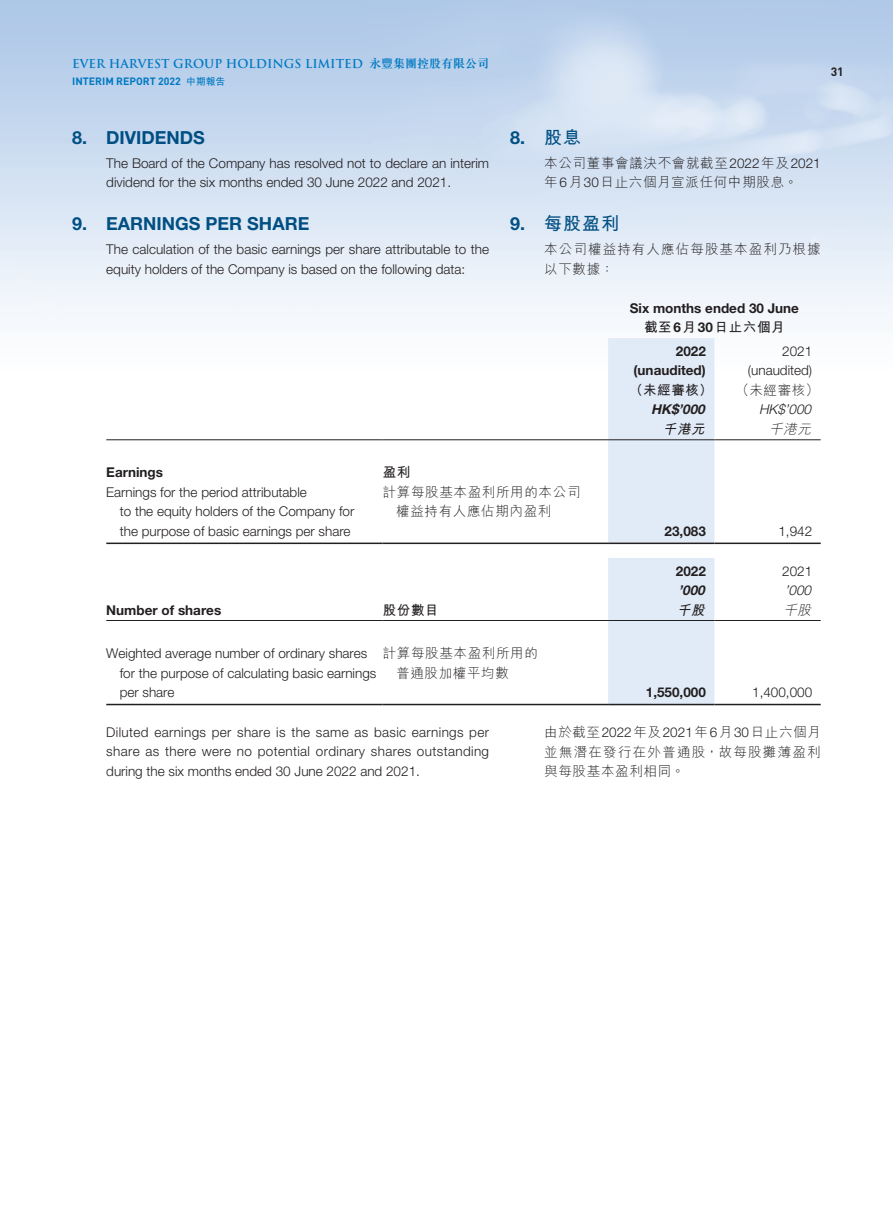
<style>
.page{position:relative;width:893px;height:1212px;background:#fff}
.page>*{position:absolute;margin:0;border:0;box-sizing:border-box;transform-origin:0 0}
._01_H1{font:700 18px "Helvetica Neue LT Std";color:#004f83}
._01_H1-2{font:700 18px "M Hei HK";color:#004f83}
._00_txt{font:300 13.5px/19.5px "Helvetica Neue LT Std";color:#231f20}
._50_Table_txt{font:300 13.5px "Helvetica Neue LT Std";color:#231f20}
._00_txt-2{font:300 13.5px/19.5px "M Hei HK";letter-spacing:.05em;color:#231f20}
._50_Table_txt-2{font:700 13.5px "Helvetica Neue LT Std";color:#231f20}
._50_Table_txt-3{font:300 13.5px "M Hei HK";letter-spacing:.05em;color:#231f20}
._00_txt-3{font:300 13.5px/19.5px "M Hei HK";letter-spacing:.08em;color:#231f20}
._50_Table_txt-4{font:700 13.5px "M Hei HK";letter-spacing:.05em;color:#231f20}
._50_Table_txt-5{font:italic 700 13.5px "Helvetica Neue LT Std";color:#231f20}
._50_Table_txt-6{font:italic 300 13.5px "Helvetica Neue LT Std";color:#231f20}
._50_Table_txt-7{font:italic 700 13.5px "M Hei HK";color:#231f20}
._50_Table_txt-8{font:italic 300 13.5px "M Hei HK";color:#231f20}
.t1{font:700 12px "Trajan Pro";color:#0079c2}
.t2{font:700 12px "DIN Pro";color:#231f20}
.t3{font:700 10.5px "DIN Pro";color:#0079c2}
.s1{font-family:"M Sung HK"}
.s2{font-family:"M Hei HK";font-size:9.75px}
.s3{font-family:"M Hei HK"}
.s4{font-family:"Helvetica Neue LT Std"}
</style>
<div class="page">
<div style="left:608px;top:338px;width:106px;height:204px;background:#e1ebf7"></div>
<hr style="left:106px;top:439px;width:277px;height:1px;background:#231f20">
<hr style="left:383px;top:439px;width:225px;height:1px;background:#231f20">
<hr style="left:608px;top:439px;width:106px;height:1px;background:#231f20">
<hr style="left:714px;top:439px;width:107px;height:1px;background:#231f20">
<hr style="left:106px;top:542px;width:277px;height:2px;background:#231f20">
<hr style="left:383px;top:542px;width:225px;height:2px;background:#231f20">
<hr style="left:608px;top:542px;width:106px;height:2px;background:#231f20">
<hr style="left:714px;top:542px;width:107px;height:2px;background:#231f20">
<div style="left:608px;top:558px;width:106px;height:146px;background:#e1ebf7"></div>
<hr style="left:106px;top:620px;width:277px;height:1px;background:#231f20">
<hr style="left:383px;top:620px;width:225px;height:1px;background:#231f20">
<hr style="left:608px;top:620px;width:106px;height:1px;background:#231f20">
<hr style="left:714px;top:620px;width:107px;height:1px;background:#231f20">
<hr style="left:106px;top:704px;width:277px;height:1px;background:#231f20">
<hr style="left:383px;top:704px;width:225px;height:1px;background:#231f20">
<hr style="left:608px;top:704px;width:106px;height:1px;background:#231f20">
<hr style="left:714px;top:704px;width:107px;height:1px;background:#231f20">
<p class="t1" style="left:72px;top:56px;width:418px">EVER HARVEST GROUP HOLDINGS LIMITED <span class="s1">永豐集團控股有限公司</span></p>
<p class="t3" style="left:72px;top:74px;width:154px">INTERIM REPORT 2022 <span class="s2">中期報告</span></p>
<p class="t2" style="left:831px;top:63px;width:15px">31</p>
<p class="_01_H1" style="left:72px;top:126px;width:134px">8. DIVIDENDS</p>
<p class="_00_txt" style="left:106px;top:153px;width:384px">The Board of the Company has resolved not to declare an interim dividend for the six months ended 30 June 2022 and 2021.</p>
<p class="_01_H1" style="left:72px;top:213px;width:239px">9. EARNINGS PER SHARE</p>
<p class="_00_txt" style="left:106px;top:239px;width:384px">The calculation of the basic earnings per share attributable to the equity holders of the Company is based on the following data:</p>
<p class="_01_H1" style="left:510px;top:126px;width:72px">8. <span class="s3">股息</span></p>
<p class="_00_txt-2" style="left:544px;top:153px;width:278px">本公司董事會議決不會就截至<span class="s4">2022</span>年及<span class="s4">2021</span>年<span class="s4">6</span>月<span class="s4">30</span>日止六個月宣派任何中期股息。</p>
<p class="_01_H1-2" style="left:510px;top:210px;width:110px"><span class="s4">9.</span> 每股盈利</p>
<p class="_00_txt-3" style="left:544px;top:239px;width:278px">本公司權益持有人應佔每股基本盈利乃根據以下數據：</p>
<p class="_50_Table_txt-2" style="left:630px;top:299px;width:171px">Six months ended 30 June</p>
<p class="_50_Table_txt-4" style="left:644px;top:317px;width:142px">截至<span class="s4">6</span>月<span class="s4">30</span>日止六個月</p>
<p class="_50_Table_txt-2" style="left:676px;top:343px;width:32px">2022</p>
<p class="_50_Table_txt" style="left:782px;top:343px;width:32px">2021</p>
<p class="_50_Table_txt-2" style="left:634px;top:362px;width:74px">(unaudited)</p>
<p class="_50_Table_txt" style="left:748px;top:362px;width:66px">(unaudited)</p>
<p class="_50_Table_txt-4" style="left:630px;top:380px;width:85px">（未經審核）</p>
<p class="_50_Table_txt-3" style="left:736px;top:383px;width:85px">（未經審核）</p>
<p class="_50_Table_txt-5" style="left:651px;top:401px;width:58px">HK$’000</p>
<p class="_50_Table_txt-6" style="left:759px;top:401px;width:57px">HK$’000</p>
<p class="_50_Table_txt-7" style="left:663px;top:419px;width:47px">千港元</p>
<p class="_50_Table_txt-8" style="left:769px;top:422px;width:46px">千港元</p>
<p class="_50_Table_txt-2" style="left:106px;top:464px;width:58px">Earnings</p>
<p class="_50_Table_txt-4" style="left:383px;top:463px;width:29px">盈利</p>
<p class="_50_Table_txt" style="left:106px;top:484px;width:202px">Earnings for the period attributable</p>
<p class="_50_Table_txt" style="left:120px;top:503px;width:236px">to the equity holders of the Company for</p>
<p class="_50_Table_txt" style="left:120px;top:523px;width:232px">the purpose of basic earnings per share</p>
<p class="_50_Table_txt-3" style="left:383px;top:485px;width:199px">計算每股基本盈利所用的本公司</p>
<p class="_50_Table_txt-3" style="left:396px;top:505px;width:157px">權益持有人應佔期內盈利</p>
<p class="_50_Table_txt-2" style="left:665px;top:523px;width:43px">23,083</p>
<p class="_50_Table_txt" style="left:778px;top:523px;width:35px">1,942</p>
<p class="_50_Table_txt-2" style="left:676px;top:562px;width:32px">2022</p>
<p class="_50_Table_txt" style="left:782px;top:562px;width:32px">2021</p>
<p class="_50_Table_txt-5" style="left:678px;top:582px;width:31px">’000</p>
<p class="_50_Table_txt-6" style="left:785px;top:582px;width:31px">’000</p>
<p class="_50_Table_txt-2" style="left:106px;top:601px;width:116px">Number of shares</p>
<p class="_50_Table_txt-4" style="left:383px;top:600px;width:58px">股份數目</p>
<p class="_50_Table_txt-7" style="left:677px;top:600px;width:33px">千股</p>
<p class="_50_Table_txt-8" style="left:783px;top:603px;width:32px">千股</p>
<p class="_50_Table_txt" style="left:106px;top:645px;width:263px">Weighted average number of ordinary shares</p>
<p class="_50_Table_txt" style="left:120px;top:664px;width:258px">for the purpose of calculating basic earnings</p>
<p class="_50_Table_txt" style="left:120px;top:684px;width:56px">per share</p>
<p class="_50_Table_txt-3" style="left:383px;top:646px;width:157px">計算每股基本盈利所用的</p>
<p class="_50_Table_txt-3" style="left:396px;top:666px;width:114px">普通股加權平均數</p>
<p class="_50_Table_txt-2" style="left:646px;top:684px;width:62px">1,550,000</p>
<p class="_50_Table_txt" style="left:752px;top:684px;width:62px">1,400,000</p>
<p class="_00_txt" style="left:106px;top:722px;width:384px;text-align:justify">Diluted earnings per share is the same as basic earnings per share as there were no potential ordinary shares outstanding during the six months ended 30 June 2022 and 2021.</p>
<p class="_00_txt-2" style="left:544px;top:722px;width:278px;text-align:justify">由於截至<span class="s4">2022</span>年及<span class="s4">2021</span>年<span class="s4">6</span>月<span class="s4">30</span>日止六個月並無潛在發行在外普通股，故每股攤薄盈利與每股基本盈利相同。</p>
</div>
